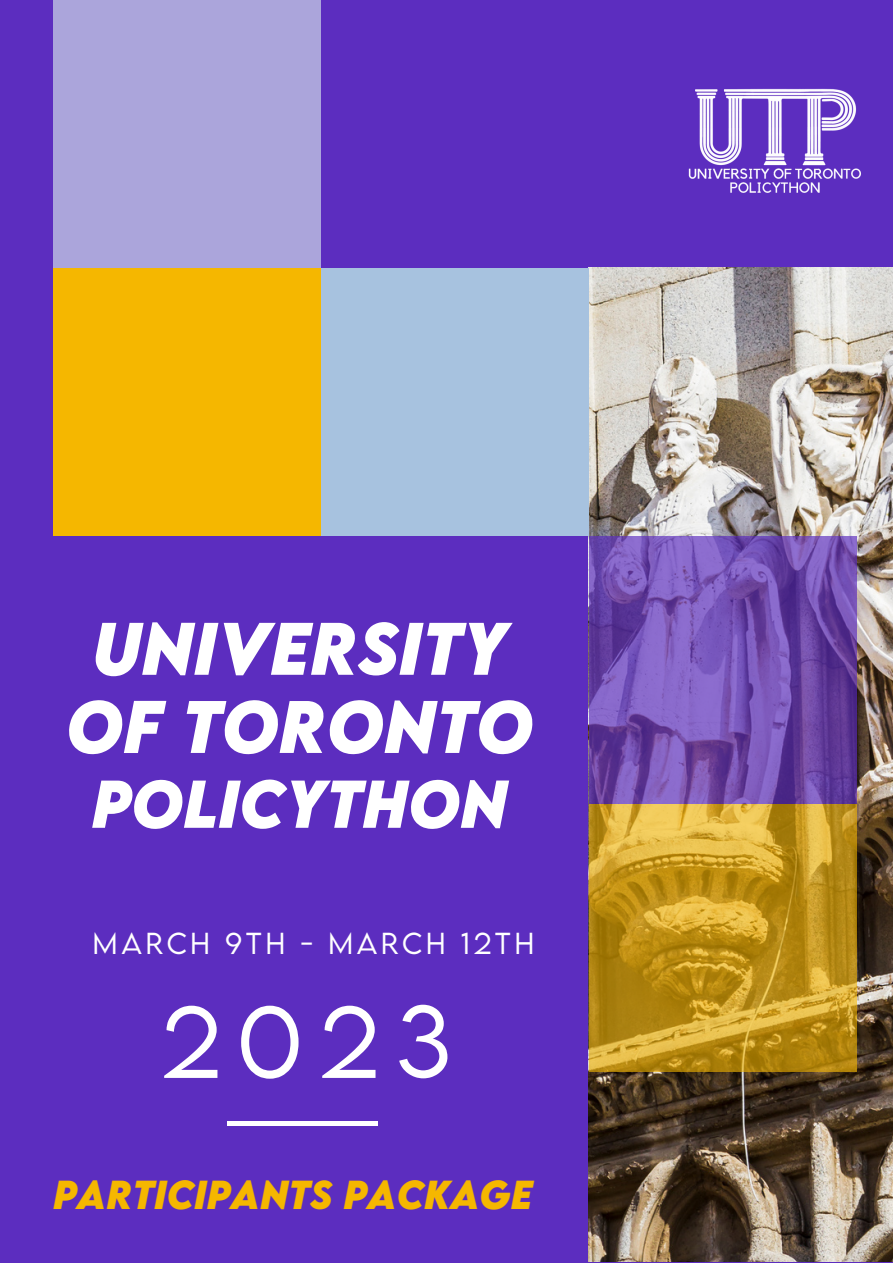
<style>
.page{position:relative;width:893px;height:1264px;background:#fff}
.page>*{position:absolute;margin:0;border:0;box-sizing:border-box;transform-origin:0 0}
.t1{font:300 90.6px "LEMONMILK";color:#fff}
.t2{font:italic 700 66px/78.2px "LEMONMILK";letter-spacing:.105em;color:#fff;text-align:center}
.t3{font:italic 700 60px "LEMONMILK";color:#fff}
.t4{font:italic 700 36px "LEMONMILK";color:#f5b700}
.t5{font:300 27px "LEMONMILK";letter-spacing:.13em;color:#fff}
</style>
<div class="page">
<div style="left:0;top:0;width:892px;height:1262px;background:#5c2dbf"></div>
<div style="left:53px;top:0;width:268px;height:268px;background:#aba5db"></div>
<div style="left:53px;top:268px;width:268px;height:267px;background:#f5b700"></div>
<img style="left:589px;top:268px;width:303px;height:993px">
<div style="left:321px;top:268px;width:268px;height:267px;background:#a7c2df"></div>
<svg style="left:589px;top:536px;width:267px;height:267px;background:#724faf"></svg>
<svg style="left:589px;top:803px;width:267px;height:268px;background:#c39723"></svg>
<img style="left:688px;top:88px;width:173px;height:105px">
<hr style="left:227px;top:1121px;width:150px;height:4px;background:#fff">
<p class="t2" style="left:66px;top:608px;width:454px">UNIVERSITY<br>OFTORONTO</p>
<p class="t3" style="left:91px;top:762px;width:417px">POLICYTHON</p>
<p class="t5" style="left:93px;top:925px;width:443px">MARCH 9TH - MARCH 12TH</p>
<h1 class="t1" style="left:160px;top:979px;width:292px">2023</h1>
<p class="t4" style="left:53px;top:1169px;width:481px">PARTICIPANTS PACKAGE</p>
</div>
